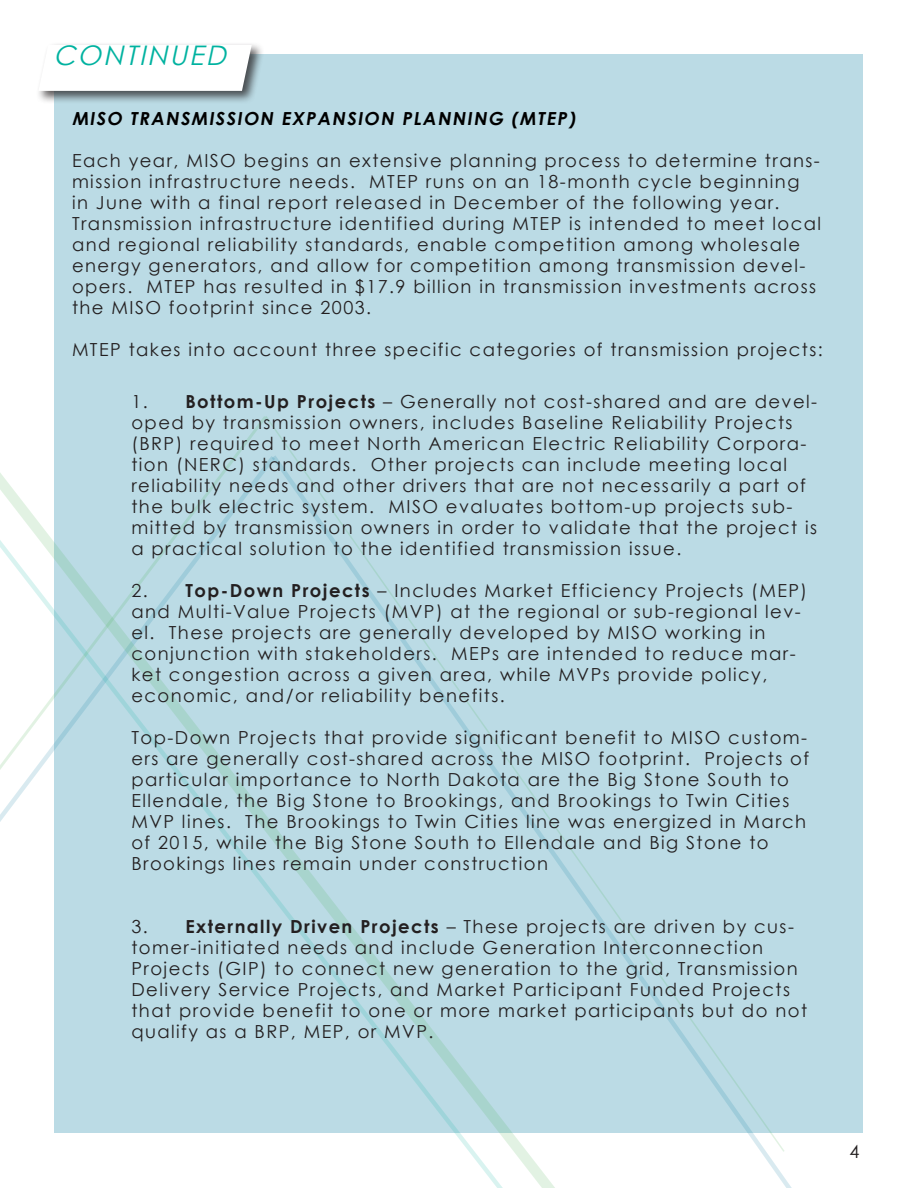
<style>
.page{position:relative;width:918px;height:1188px;background:#fff}
.page>*{position:absolute;margin:0;border:0;box-sizing:border-box;transform-origin:0 0}
.t1{font:italic 27px "Century Gothic";color:#00b2a0}
.t2{font:18px/21px "Century Gothic";letter-spacing:.08em;color:#231f20}
.t3{font:700 18px "Century Gothic";color:#000}
.s1{font-weight:700}
</style>
<div class="page">
<div style="left:54px;top:55px;width:808px;height:1078px;background:#bbdbe5"></div>
<svg style="left:268px;top:419px;width:516px;height:734px"></svg>
<svg style="left:0;top:416px;width:268px;height:476px"></svg>
<div style="left:36px;top:42px;width:229px;height:62px;background:#231f20;opacity:.75"></div>
<div style="left:38px;top:45px;width:214px;height:46px;background:#fff"></div>
<p class="t1" style="left:53px;top:37px;width:182px">CONTINUED</p>
<p class="t3" style="left:72px;top:104px;width:508px">MISO TRANSMISSION EXPANSION PLANNING (MTEP)</p>
<p class="t2" style="left:72px;top:149px;width:751px">Each year, MISO begins an extensive planning process to determine trans&shy;mission infrastructure needs. MTEP runs on an 18-month cycle beginning<br>in June with a final report released in December of the following year.<br>Transmission infrastructure identified during MTEP is intended to meet local and regional reliability standards, enable competition among wholesale energy generators, and allow for competition among transmission devel&shy;opers. MTEP has resulted in $17.9 billion in transmission investments across the MISO footprint since 2003.</p>
<p class="t2" style="left:72px;top:338px;width:752px">MTEP takes into account three specific categories of transmission projects:</p>
<p class="t2" style="left:131px;top:390px;width:687px">1. <span class="s1">Bottom-Up Projects</span> – Generally not cost-shared and are devel&shy;oped by transmission owners, includes Baseline Reliability Projects (BRP) required to meet North American Electric Reliability Corpora&shy;tion (NERC) standards. Other projects can include meeting local reliability needs and other drivers that are not necessarily a part of the bulk electric system. MISO evaluates bottom-up projects sub&shy;mitted by transmission owners in order to validate that the project is a practical solution to the identified transmission issue.</p>
<p class="t2" style="left:131px;top:579px;width:677px">2. <span class="s1">Top-Down Projects</span> – Includes Market Efficiency Projects (MEP) and Multi-Value Projects (MVP) at the regional or sub-regional lev&shy;el. These projects are generally developed by MISO working in conjunction with stakeholders. MEPs are intended to reduce mar&shy;ket congestion across a given area, while MVPs provide policy, economic, and/or reliability benefits.</p>
<p class="t2" style="left:131px;top:726px;width:679px">Top-Down Projects that provide significant benefit to MISO custom&shy;ers are generally cost-shared across the MISO footprint. Projects of particular importance to North Dakota are the Big Stone South to Ellendale, the Big Stone to Brookings, and Brookings to Twin Cities MVP lines. The Brookings to Twin Cities line was energized in March of 2015, while the Big Stone South to Ellendale and Big Stone to Brookings lines remain under construction</p>
<p class="t2" style="left:131px;top:915px;width:677px">3. <span class="s1">Externally Driven Projects</span> – These projects are driven by cus&shy;tomer-initiated needs and include Generation Interconnection Projects (GIP) to connect new generation to the grid, Transmission Delivery Service Projects, and Market Participant Funded Projects that provide benefit to one or more market participants but do not qualify as a BRP, MEP, or MVP.</p>
<p class="t2" style="left:850px;top:1141px;width:11px">4</p>
</div>
